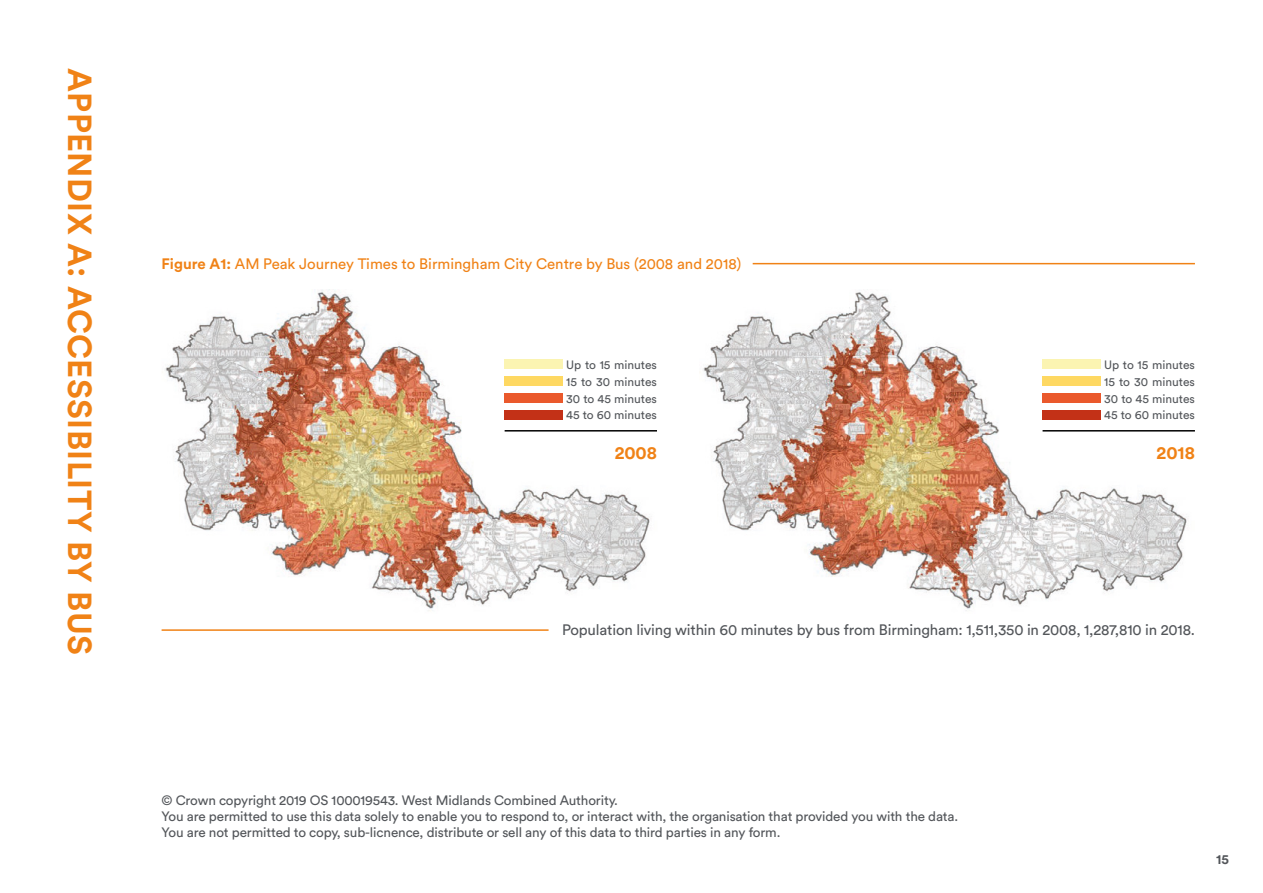
<style>
.page{position:relative;width:1263px;height:893px;background:#fff}
.page>*{position:absolute;margin:0;border:0;box-sizing:border-box;transform-origin:0 0}
.t1{font:700 33px "Circular Std";letter-spacing:.01em;color:#f08216}
.t2{font:700 18px "Circular Std";color:#f08216}
.t3{font:15px "Circular Std";letter-spacing:-.01em;color:#53565a}
.t4{font:15px "Circular Std";color:#f08216}
.t5{font:13.5px/16.2px "Circular Std";letter-spacing:-.01em;color:#53565a}
.t6{font:700 13.5px "Circular Std";color:#53565a}
.t7{font:12px/16.8px "Circular Std";color:#53565a;text-align:justify}
.s1{font-weight:700}
</style>
<div class="page">
<img style="left:703px;top:292px;width:484px;height:319px">
<img style="left:165px;top:289px;width:485px;height:322px">
<div style="left:1042px;top:359px;width:59px;height:10px;background:#fbf4b2"></div>
<div style="left:1042px;top:410px;width:59px;height:9px;background:#c33117"></div>
<div style="left:1042px;top:393px;width:59px;height:10px;background:#ea592c"></div>
<div style="left:1042px;top:376px;width:59px;height:10px;background:#fed862"></div>
<hr style="left:1042px;top:430px;width:153px;height:2px;background:#000">
<div style="left:505px;top:359px;width:58px;height:10px;background:#fbf4b2"></div>
<div style="left:505px;top:410px;width:58px;height:9px;background:#c33117"></div>
<div style="left:505px;top:393px;width:58px;height:10px;background:#ea592c"></div>
<div style="left:505px;top:376px;width:58px;height:10px;background:#fed862"></div>
<hr style="left:505px;top:430px;width:152px;height:2px;background:#000">
<hr style="left:753px;top:263px;width:442px;height:1px;background:#f08216">
<hr style="left:162px;top:629px;width:387px;height:2px;background:#f08216">
<p class="t1" style="left:101px;top:68px;width:588px;rotate:90deg">APPENDIX A: ACCESSIBILITY BY BUS</p>
<p class="t4" style="left:162px;top:255px;width:581px"><span class="s1">Figure A1:</span> AM Peak Journey Times to Birmingham City Centre by Bus (2008 and 2018)</p>
<p class="t7" style="left:566px;top:356px;width:92px">Up to 15 minutes 15 to 30 minutes 30 to 45 minutes 45 to 60 minutes</p>
<p class="t2" style="left:615px;top:441px;width:44px">2008</p>
<p class="t7" style="left:1104px;top:356px;width:92px">Up to 15 minutes 15 to 30 minutes 30 to 45 minutes 45 to 60 minutes</p>
<p class="t2" style="left:1156px;top:441px;width:40px">2018</p>
<p class="t3" style="left:562px;top:621px;width:634px">Population living within 60 minutes by bus from Birmingham: 1,511,350 in 2008, 1,287,810 in 2018.</p>
<p class="t5" style="left:162px;top:792px;width:798px">© Crown copyright 2019 OS 100019543. West Midlands Combined Authority.<br>You are permitted to use this data solely to enable you to respond to, or interact with, the organisation that provided you with the data.<br>You are not permitted to copy, sub-licnence, distribute or sell any of this data to third parties in any form.</p>
<p class="t6" style="left:1216px;top:851px;width:14px">15</p>
</div>
